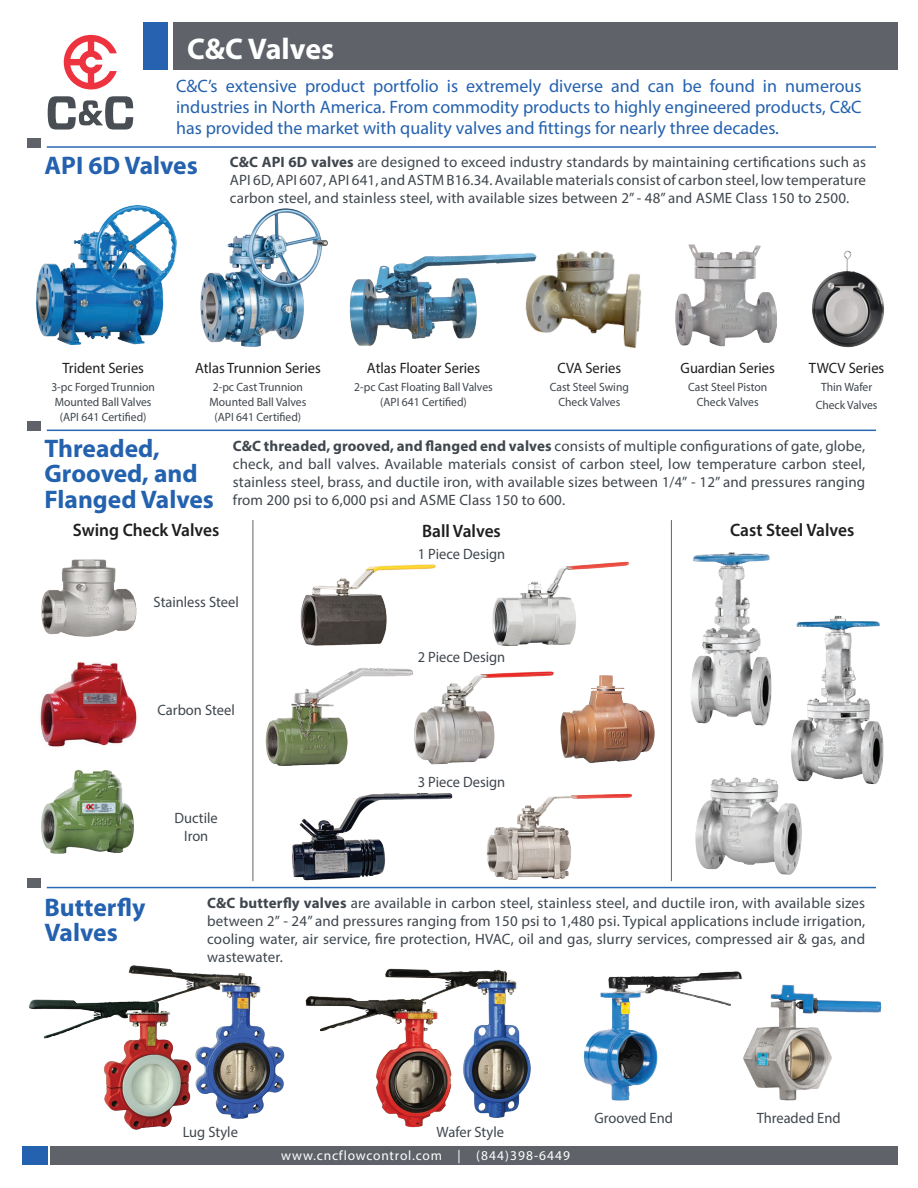
<style>
.page{position:relative;width:918px;height:1188px;background:#fff}
.page>*{position:absolute;margin:0;border:0;box-sizing:border-box;transform-origin:0 0}
.t1{font:700 30px "Myriad Pro";color:#fff}
.t2{font:700 25.5px/25.5px "Myriad Pro";color:#2362af}
.t3{font:700 25.5px/25.5px "Myriad Pro";color:#2461ae}
.t4{font:18px/21px "Myriad Pro";color:#2461ae;text-align:justify}
.t5{font:600 18px "Myriad Pro";color:#1f1d1e}
.t6{font:15px/18px "Myriad Pro";letter-spacing:.005em;color:#3f464d;text-align:justify}
.t7{font:15px "Myriad Pro";color:#1f1d1e}
.t8{font:13.5px "Myriad Pro";letter-spacing:.06em;color:#fff}
.t9{font:12px/15px "Myriad Pro";color:#3f464d;text-align:center}
.s1{font-weight:700}
.s2{color:#2461ae}
</style>
<div class="page">
<img style="left:385px;top:968px;width:146px;height:150px">
<img style="left:305px;top:994px;width:149px;height:134px">
<img style="left:560px;top:675px;width:95px;height:88px">
<img style="left:41px;top:559px;width:96px;height:78px">
<img style="left:40px;top:662px;width:97px;height:85px">
<img style="left:744px;top:984px;width:138px;height:117px">
<img style="left:583px;top:971px;width:161px;height:130px">
<img style="left:483px;top:793px;width:149px;height:94px">
<img style="left:284px;top:793px;width:170px;height:94px">
<svg style="left:64px;top:35px;width:53px;height:54px"></svg>
<svg style="left:48px;top:96px;width:85px;height:34px"></svg>
<div style="left:174px;top:23px;width:724px;height:47px;background:#5f6369"></div>
<div style="left:143px;top:23px;width:24px;height:47px;background:#2662af"></div>
<div style="left:27px;top:138px;width:14px;height:10px;background:#5f6369"></div>
<hr style="left:47px;top:146px;width:829px;height:2px;background:#2768b3">
<img style="left:37px;top:205px;width:117px;height:139px">
<img style="left:154px;top:208px;width:174px;height:139px">
<img style="left:300px;top:564px;width:136px;height:82px">
<img style="left:492px;top:561px;width:137px;height:85px">
<img style="left:441px;top:671px;width:113px;height:93px">
<img style="left:265px;top:668px;width:176px;height:98px">
<img style="left:539px;top:251px;width:102px;height:97px">
<img style="left:676px;top:244px;width:100px;height:103px">
<img style="left:812px;top:250px;width:72px;height:98px">
<div style="left:27px;top:421px;width:14px;height:10px;background:#5f6369"></div>
<hr style="left:47px;top:430px;width:829px;height:1px;background:#2768b3">
<hr style="left:253px;top:520px;width:1px;height:361px;background:#5f6369">
<hr style="left:671px;top:520px;width:1px;height:361px;background:#5f6369">
<div style="left:27px;top:878px;width:14px;height:10px;background:#5f6369"></div>
<hr style="left:47px;top:887px;width:829px;height:1px;background:#2768b3">
<img style="left:41px;top:770px;width:93px;height:84px">
<img style="left:129px;top:965px;width:155px;height:154px">
<img style="left:29px;top:996px;width:166px;height:134px">
<img style="left:690px;top:552px;width:80px;height:172px">
<img style="left:745px;top:609px;width:139px;height:176px">
<img style="left:695px;top:767px;width:122px;height:108px">
<img style="left:349px;top:253px;width:190px;height:93px">
<div style="left:50px;top:1146px;width:847px;height:18px;background:#5f6369"></div>
<div style="left:22px;top:1146px;width:26px;height:18px;background:#2461ae"></div>
<h1 class="t1" style="left:187px;top:29px;width:149px">C&amp;C Valves</h1>
<p class="t4" style="left:176px;top:76px;width:687px">C&amp;C’s extensive product portfolio is extremely diverse and can be found in numerous industries in North America. From commodity products to highly engineered products, C&amp;C has provided the market with quality valves and fittings for nearly three decades.</p>
<h2 class="t3" style="left:44px;top:152px;width:155px">API 6D Valves</h2>
<p class="t6" style="left:230px;top:153px;width:638px"><span class="s1">C&amp;C API 6D valves</span> are designed to exceed industry standards by maintaining certifications such as API 6D, API 607, API 641, and ASTM B16.34. Available materials consist of carbon steel, low temperature carbon steel, and stainless steel, with available sizes between 2” - 48” and ASME Class 150 to 2500.</p>
<p class="t7" style="left:62px;top:359px;width:83px">Trident Series</p>
<p class="t9" style="left:51px;top:379px;width:105px">3-pc Forged Trunnion<br>Mounted Ball Valves (API 641 Certified)</p>
<p class="t7" style="left:195px;top:359px;width:127px">Atlas Trunnion Series</p>
<p class="t9" style="left:210px;top:379px;width:98px">2-pc Cast Trunnion<br>Mounted Ball Valves (API 641 Certified)</p>
<p class="t7" style="left:367px;top:359px;width:115px">Atlas Floater Series</p>
<p class="t9" style="left:354px;top:379px;width:140px">2-pc Cast Floating Ball Valves (API 641 Certified)</p>
<p class="t7" style="left:558px;top:359px;width:65px">CVA Series</p>
<p class="t9" style="left:550px;top:379px;width:81px">Cast Steel Swing<br>Check Valves</p>
<p class="t7" style="left:681px;top:359px;width:96px">Guardian Series</p>
<p class="t9" style="left:688px;top:379px;width:81px">Cast Steel Piston<br>Check Valves</p>
<p class="t7" style="left:809px;top:359px;width:77px">TWCV Series</p>
<p class="t9" style="left:816px;top:378px;width:63px;line-height:18px">Thin Wafer<br>Check Valves</p>
<h2 class="t2" style="left:44px;top:434px;width:171px"><span class="s2">Threaded,<br>G</span>rooved, and<br>Flanged Valves</h2>
<p class="t6" style="left:233px;top:437px;width:634px"><span class="s1">C&amp;C threaded, grooved, and flanged end valves</span> consists of multiple configurations of gate, globe, check, and ball valves. Available materials consist of carbon steel, low temperature carbon steel, stainless steel, brass, and ductile iron, with available sizes between 1/4” - 12” and pressures ranging from 200 psi to 6,000 psi and ASME Class 150 to 600.</p>
<p class="t5" style="left:73px;top:519px;width:148px">Swing Check Valves</p>
<p class="t5" style="left:422px;top:520px;width:80px">Ball Valves</p>
<p class="t5" style="left:730px;top:518px;width:126px">Cast Steel Valves</p>
<p class="t6" style="left:154px;top:593px;width:87px">Stainless Steel</p>
<p class="t6" style="left:158px;top:701px;width:79px">Carbon Steel</p>
<p class="t6" style="left:418px;top:545px;width:89px">1 Piece Design</p>
<p class="t6" style="left:418px;top:648px;width:89px">2 Piece Design</p>
<h2 class="t3" style="left:44px;top:893px;width:103px">Butterfly<br>Valves</h2>
<p class="t6" style="left:175px;top:809px;width:45px;text-align:center">Ductile<br>Iron</p>
<p class="t6" style="left:418px;top:773px;width:89px">3 Piece Design</p>
<p class="t6" style="left:207px;top:893px;width:660px"><span class="s1">C&amp;C butterfly valves</span> are available in carbon steel, stainless steel, and ductile iron, with available sizes between 2” - 24” and pressures ranging from 150 psi to 1,480 psi. Typical applications include irrigation, cooling water, air service, fire protection, HVAC, oil and gas, slurry services, compressed air &amp; gas, and wastewater.</p>
<p class="t6" style="left:183px;top:1123px;width:57px">Lug Style</p>
<p class="t6" style="left:437px;top:1123px;width:69px">Wafer Style</p>
<p class="t8" style="left:281px;top:1147px;width:290px">www.cncflowcontrol.com | (844)398-6449</p>
<p class="t6" style="left:595px;top:1109px;width:80px">Grooved End</p>
<p class="t6" style="left:757px;top:1109px;width:85px">Threaded End</p>
</div>
